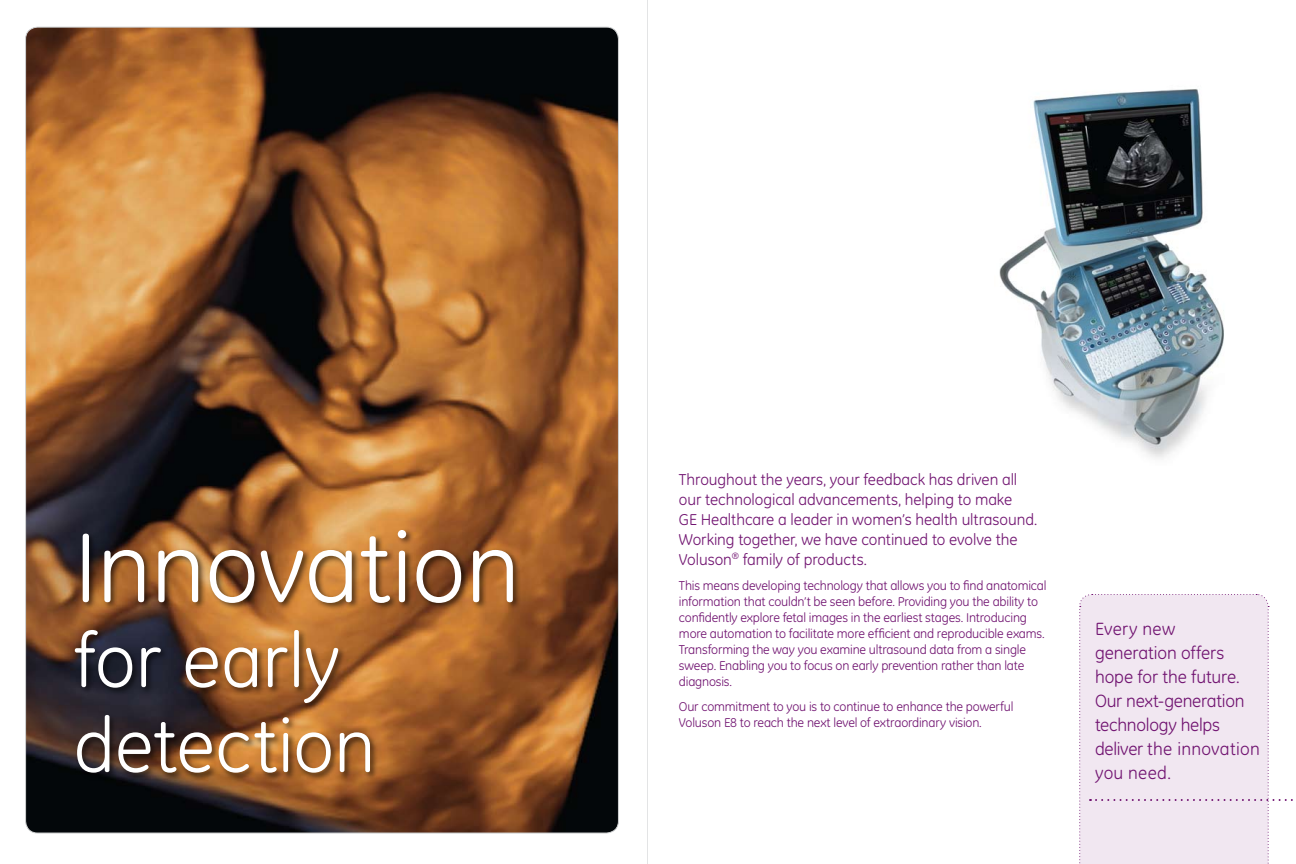
<style>
.page{position:relative;width:1296px;height:864px;background:#fff}
.page>*{position:absolute;margin:0;border:0;box-sizing:border-box;transform-origin:0 0}
.t1{font:100px "GE Inspira";letter-spacing:-.005em;color:#fff}
.t2{font:76px/85px "GE Inspira";color:#fff}
.t3{font:18px/24px "GE Inspira";letter-spacing:-.005em;color:#711471}
.t4{font:16px/20px "GE Inspira";letter-spacing:-.005em;color:#711471}
.t5{font:13px/16px "GE Inspira";letter-spacing:-.015em;color:#711471}
</style>
<div class="page">
<img style="left:999px;top:89px;width:225px;height:369px">
<img style="left:26px;top:27px;width:592px;height:806px">
<div style="left:73px;top:528px;width:448px;height:253px;background:#000;opacity:.6"></div>
<hr style="left:647px;top:0;width:1px;height:864px;background:#d1d3d4">
<svg style="left:1079px;top:594px;width:214px;height:270px"></svg>
<h1 class="t1" style="left:74px;top:510px;width:448px">Innovation</h1>
<h2 class="t2" style="left:74px;top:618px;width:303px">for early detection</h2>
<p class="t4" style="left:679px;top:469px;width:360px">Throughout the years, your feedback has driven all our technological advancements, helping to make<br>GE Healthcare a leader in women’s health ultrasound.<br>Working together, we have continued to evolve the Voluson<sup>®</sup> family of products.</p>
<p class="t5" style="left:679px;top:577px;width:369px">This means developing technology that allows you to find anatomical information that couldn’t be seen before. Providing you the ability to confidently explore fetal images in the earliest stages. Introducing more automation to facilitate more efficient and reproducible exams.<br>Transforming the way you examine ultrasound data from a single sweep. Enabling you to focus on early prevention rather than late diagnosis.</p>
<p class="t5" style="left:679px;top:698px;width:336px">Our commitment to you is to continue to enhance the powerful<br>Voluson E8 to reach the next level of extraordinary vision.</p>
<h3 class="t3" style="left:1095px;top:617px;width:166px">Every new generation offers hope for the future.<br>Our next-generation technology helps deliver the innovation you need.</h3>
</div>
